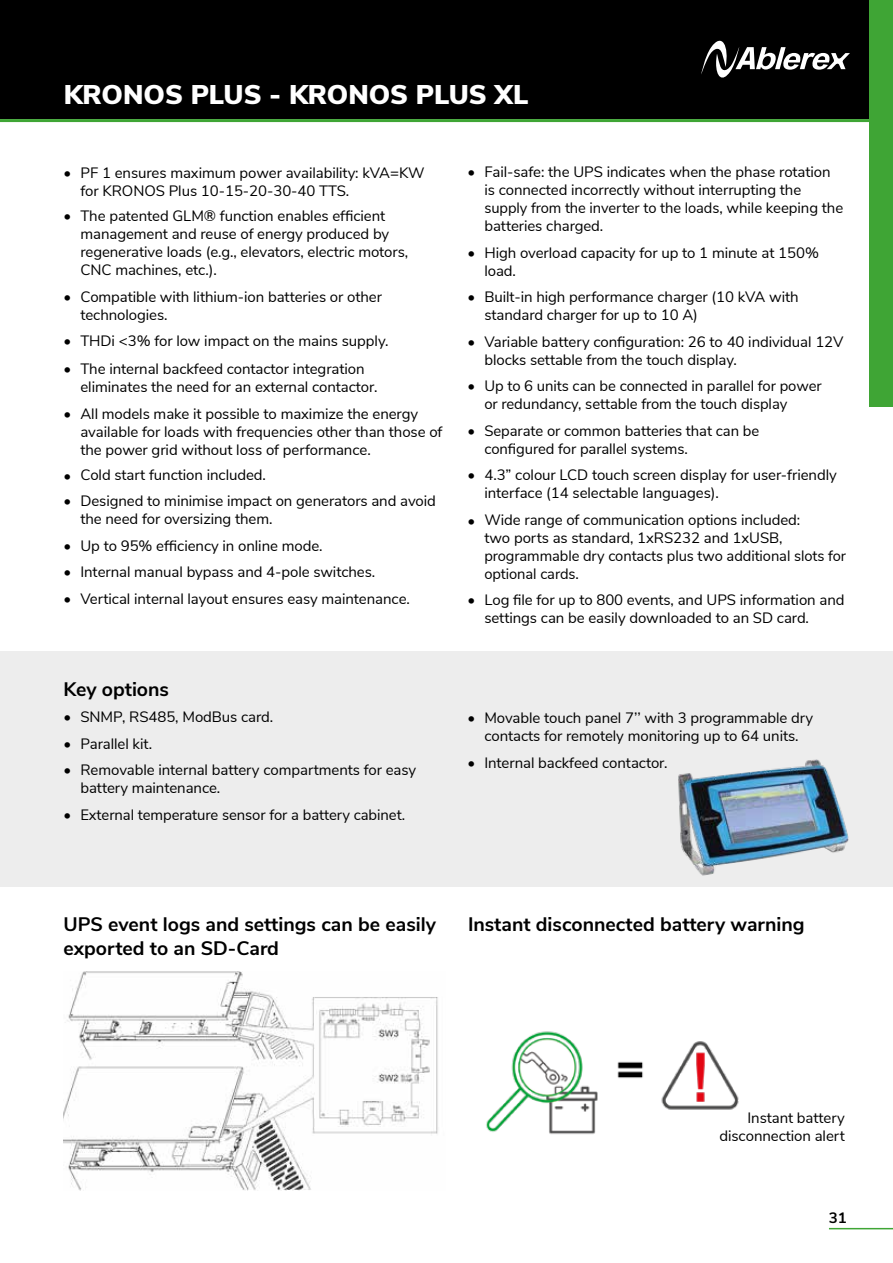
<style>
.page{position:relative;width:893px;height:1263px;background:#fff}
.page>*{position:absolute;margin:0;border:0;box-sizing:border-box;transform-origin:0 0}
.t1{font:900 27px "Nunito Sans";color:#fff}
.t2{font:700 19.5px/23.4px "Nunito Sans";color:#000}
.t3{font:15px/18px "Nunito Sans";letter-spacing:-.005em;color:#000}
.t4{font:700 15px "Nunito Sans";color:#000}
</style>
<div class="page">
<div style="left:0;top:651px;width:893px;height:236px;background:#ededed"></div>
<img style="left:486px;top:1031px;width:253px;height:103px">
<img style="left:63px;top:972px;width:252px;height:219px">
<img style="left:315px;top:997px;width:123px;height:137px">
<img style="left:678px;top:759px;width:171px;height:117px">
<div style="left:0;top:0;width:893px;height:119px;background:#000"></div>
<hr style="left:0;top:119px;width:893px;height:3px;background:#3fa535">
<svg style="left:701px;top:40px;width:149px;height:38px"></svg>
<div style="left:869px;top:0;width:24px;height:407px;background:#3fa535"></div>
<hr style="left:829px;top:1228px;width:64px;height:1px;background:#3fa535">
<h1 class="t1" style="left:64px;top:75px;width:60px">GLM</h1>
<h1 class="t1" style="left:64px;top:75px;width:466px">KRONOS PLUS - KRONOS PLUS XL</h1>
<p class="t3" style="left:80px;top:163px;width:346px;text-indent:-17px">• PF 1 ensures maximum power availability: kVA=KW for KRONOS Plus 10-15-20-30-40 TTS.</p>
<p class="t3" style="left:80px;top:206px;width:329px;text-indent:-17px">• The patented GLM® function enables efficient management and reuse of energy produced by regenerative loads (e.g., elevators, electric motors, CNC machines, etc.).</p>
<p class="t3" style="left:80px;top:286px;width:303px;text-indent:-17px">• Compatible with lithium-ion batteries or other technologies.</p>
<p class="t3" style="left:63px;top:331px;width:327px">• THDi &lt;3% for low impact on the mains supply.</p>
<p class="t3" style="left:80px;top:359px;width:299px;text-indent:-17px">• The internal backfeed contactor integration eliminates the need for an external contactor.</p>
<p class="t3" style="left:80px;top:403px;width:364px;text-indent:-17px">• All models make it possible to maximize the energy available for loads with frequencies other than those of the power grid without loss of performance.</p>
<p class="t3" style="left:63px;top:464px;width:204px">• Cold start function included.</p>
<p class="t3" style="left:80px;top:491px;width:357px;text-indent:-17px">• Designed to minimise impact on generators and avoid the need for oversizing them.</p>
<p class="t3" style="left:63px;top:535px;width:261px">• Up to 95% efficiency in online mode.</p>
<p class="t3" style="left:63px;top:562px;width:313px">• Internal manual bypass and 4-pole switches.</p>
<p class="t3" style="left:63px;top:588px;width:348px">• Vertical internal layout ensures easy maintenance.</p>
<h2 class="t2" style="left:63px;top:676px;width:107px">Key options</h2>
<p class="t3" style="left:63px;top:707px;width:211px">• SNMP, RS485, ModBus card.</p>
<p class="t3" style="left:63px;top:734px;width:90px">• Parallel kit.</p>
<p class="t3" style="left:80px;top:760px;width:337px;text-indent:-17px">• Removable internal battery compartments for easy battery maintenance.</p>
<p class="t3" style="left:63px;top:805px;width:343px">• External temperature sensor for a battery cabinet.</p>
<p class="t3" style="left:484px;top:162px;width:360px;text-indent:-17px">• Fail-safe: the UPS indicates when the phase rotation is connected incorrectly without interrupting the supply from the inverter to the loads, while keeping the batteries charged.</p>
<p class="t3" style="left:484px;top:243px;width:336px;text-indent:-17px">• High overload capacity for up to 1 minute at 150% load.</p>
<p class="t3" style="left:484px;top:287px;width:316px;text-indent:-17px">• Built-in high performance charger (10 kVA with standard charger for up to 10 A)</p>
<p class="t3" style="left:484px;top:332px;width:361px;text-indent:-17px">• Variable battery configuration: 26 to 40 individual 12V blocks settable from the touch display.</p>
<p class="t3" style="left:484px;top:376px;width:339px;text-indent:-17px">• Up to 6 units can be connected in parallel for power or redundancy, settable from the touch display</p>
<p class="t3" style="left:484px;top:421px;width:276px;text-indent:-17px">• Separate or common batteries that can be configured for parallel systems.</p>
<p class="t3" style="left:484px;top:465px;width:354px;text-indent:-17px">• 4.3” colour LCD touch screen display for user-friendly interface (14 selectable languages).</p>
<p class="t3" style="left:484px;top:510px;width:363px;text-indent:-17px">• Wide range of communication options included:<br>two ports as standard, 1xRS232 and 1xUSB, programmable dry contacts plus two additional slots for optional cards.</p>
<p class="t3" style="left:484px;top:590px;width:362px;text-indent:-17px">• Log file for up to 800 events, and UPS information and settings can be easily downloaded to an SD card.</p>
<p class="t3" style="left:467px;top:708px;width:347px;text-align:center">• Movable touch panel 7’’ with 3 programmable dry contacts for remotely monitoring up to 64 units.</p>
<p class="t3" style="left:467px;top:753px;width:202px">• Internal backfeed contactor.</p>
<h2 class="t2" style="left:63px;top:911px;width:374px">UPS event logs and settings can be easily exported to an SD-Card</h2>
<h2 class="t2" style="left:468px;top:911px;width:338px">Instant disconnected battery warning</h2>
<p class="t3" style="left:719px;top:1108px;width:127px;text-align:right">Instant battery disconnection alert</p>
<p class="t4" style="left:829px;top:1206px;width:19px">31</p>
</div>
